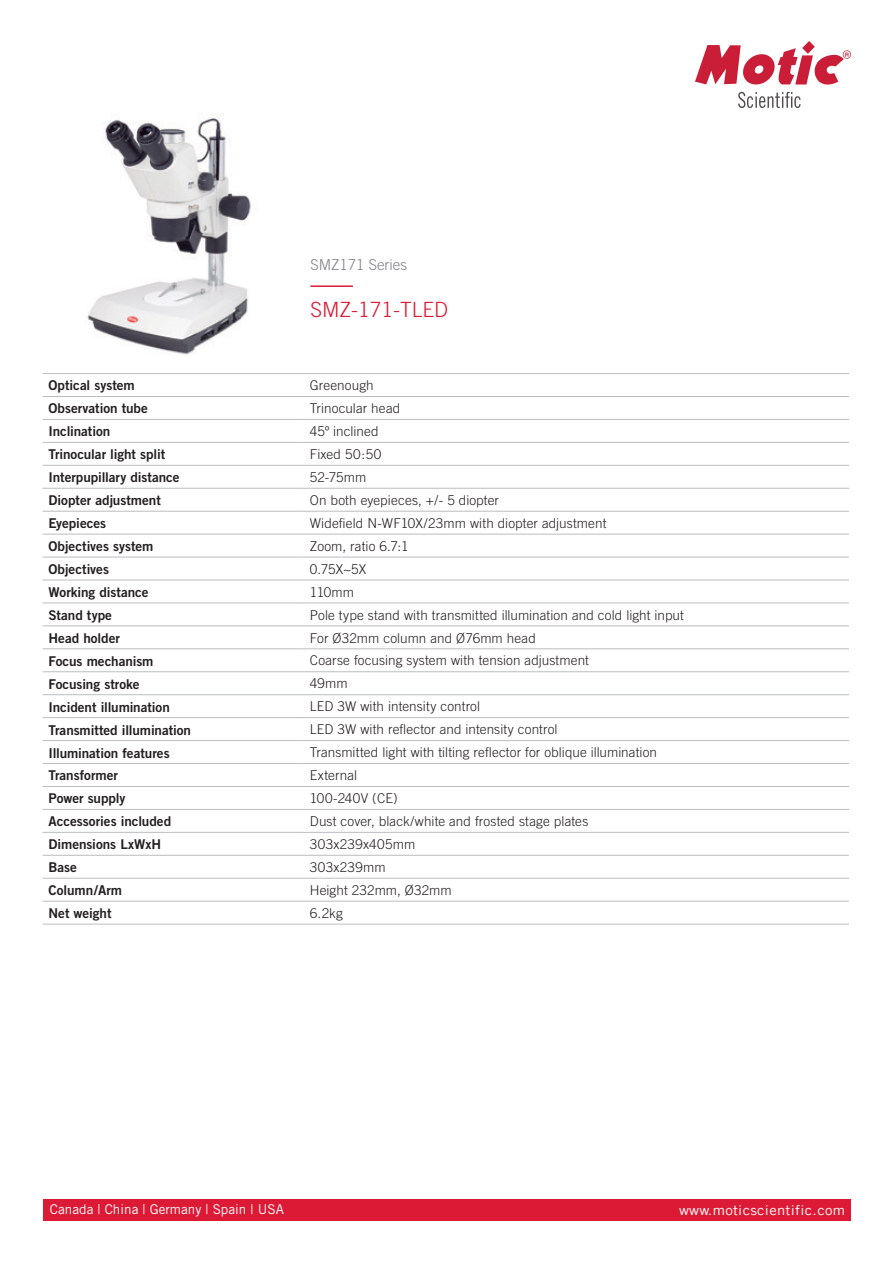
<style>
.page{position:relative;width:893px;height:1263px;background:#fff}
.page>*{position:absolute;margin:0;border:0;box-sizing:border-box;transform-origin:0 0}
.t1{font:300 21px "Trade Gothic";color:#dc1a36}
.t2{font:300 15px "Trade Gothic";color:#808285}
.t3{font:300 13.5px "Trade Gothic";letter-spacing:.01em;color:#231f20}
.t4{font:13.5px "Trade Gothic Bold Two";letter-spacing:-.005em;color:#231f20}
.t5{font:13.5px "Trade Gothic";color:#fff}
.t6{font:13.5px "Trade Gothic LT";letter-spacing:.02em;color:#fff;scale:1.1 1}
</style>
<div class="page">
<div style="left:43px;top:1199px;width:807px;height:21px;background:#dc1a36"></div>
<hr style="left:43px;top:373px;width:261px;height:1px;background:#bcbdc0">
<hr style="left:304px;top:373px;width:545px;height:1px;background:#bcbdc0">
<hr style="left:43px;top:396px;width:261px;height:1px;background:#bcbdc0">
<hr style="left:304px;top:396px;width:545px;height:1px;background:#bcbdc0">
<hr style="left:43px;top:419px;width:261px;height:1px;background:#bcbdc0">
<hr style="left:304px;top:419px;width:545px;height:1px;background:#bcbdc0">
<hr style="left:43px;top:442px;width:261px;height:1px;background:#bcbdc0">
<hr style="left:304px;top:442px;width:545px;height:1px;background:#bcbdc0">
<hr style="left:43px;top:465px;width:261px;height:1px;background:#bcbdc0">
<hr style="left:304px;top:465px;width:545px;height:1px;background:#bcbdc0">
<hr style="left:43px;top:488px;width:261px;height:1px;background:#bcbdc0">
<hr style="left:304px;top:488px;width:545px;height:1px;background:#bcbdc0">
<hr style="left:43px;top:511px;width:261px;height:1px;background:#bcbdc0">
<hr style="left:304px;top:511px;width:545px;height:1px;background:#bcbdc0">
<hr style="left:43px;top:534px;width:261px;height:1px;background:#bcbdc0">
<hr style="left:304px;top:534px;width:545px;height:1px;background:#bcbdc0">
<hr style="left:43px;top:557px;width:261px;height:1px;background:#bcbdc0">
<hr style="left:304px;top:557px;width:545px;height:1px;background:#bcbdc0">
<hr style="left:43px;top:580px;width:261px;height:1px;background:#bcbdc0">
<hr style="left:304px;top:580px;width:545px;height:1px;background:#bcbdc0">
<hr style="left:43px;top:603px;width:261px;height:1px;background:#bcbdc0">
<hr style="left:304px;top:603px;width:545px;height:1px;background:#bcbdc0">
<hr style="left:43px;top:626px;width:261px;height:1px;background:#bcbdc0">
<hr style="left:304px;top:626px;width:545px;height:1px;background:#bcbdc0">
<hr style="left:43px;top:648px;width:261px;height:1px;background:#bcbdc0">
<hr style="left:304px;top:648px;width:545px;height:1px;background:#bcbdc0">
<hr style="left:43px;top:671px;width:261px;height:1px;background:#bcbdc0">
<hr style="left:304px;top:671px;width:545px;height:1px;background:#bcbdc0">
<hr style="left:43px;top:694px;width:261px;height:1px;background:#bcbdc0">
<hr style="left:304px;top:694px;width:545px;height:1px;background:#bcbdc0">
<hr style="left:43px;top:717px;width:261px;height:1px;background:#bcbdc0">
<hr style="left:304px;top:717px;width:545px;height:1px;background:#bcbdc0">
<hr style="left:43px;top:740px;width:261px;height:1px;background:#bcbdc0">
<hr style="left:304px;top:740px;width:545px;height:1px;background:#bcbdc0">
<hr style="left:43px;top:763px;width:261px;height:1px;background:#bcbdc0">
<hr style="left:304px;top:763px;width:545px;height:1px;background:#bcbdc0">
<hr style="left:43px;top:786px;width:261px;height:1px;background:#bcbdc0">
<hr style="left:304px;top:786px;width:545px;height:1px;background:#bcbdc0">
<hr style="left:43px;top:809px;width:261px;height:1px;background:#bcbdc0">
<hr style="left:304px;top:809px;width:545px;height:1px;background:#bcbdc0">
<hr style="left:43px;top:832px;width:261px;height:1px;background:#bcbdc0">
<hr style="left:304px;top:832px;width:545px;height:1px;background:#bcbdc0">
<hr style="left:43px;top:855px;width:261px;height:1px;background:#bcbdc0">
<hr style="left:304px;top:855px;width:545px;height:1px;background:#bcbdc0">
<hr style="left:43px;top:878px;width:261px;height:1px;background:#bcbdc0">
<hr style="left:304px;top:878px;width:545px;height:1px;background:#bcbdc0">
<hr style="left:43px;top:901px;width:261px;height:1px;background:#bcbdc0">
<hr style="left:304px;top:901px;width:545px;height:1px;background:#bcbdc0">
<hr style="left:43px;top:924px;width:261px;height:1px;background:#bcbdc0">
<hr style="left:304px;top:924px;width:545px;height:1px;background:#bcbdc0">
<hr style="left:310px;top:285px;width:43px;height:2px;background:#dc1a36">
<img style="left:87px;top:118px;width:164px;height:237px">
<img style="left:696px;top:42px;width:154px;height:65px">
<p class="t2" style="left:310px;top:256px;width:98px">SMZ171 Series</p>
<h1 class="t1" style="left:310px;top:297px;width:139px">SMZ-171-TLED</h1>
<p class="t4" style="left:49px;top:377px;width:88px">Optical system</p>
<p class="t3" style="left:310px;top:377px;width:65px">Greenough</p>
<p class="t4" style="left:49px;top:400px;width:101px">Observation tube</p>
<p class="t3" style="left:310px;top:400px;width:92px">Trinocular head</p>
<p class="t4" style="left:49px;top:423px;width:63px">Inclination</p>
<p class="t3" style="left:310px;top:423px;width:70px">45º inclined</p>
<p class="t4" style="left:49px;top:446px;width:118px">Trinocular light split</p>
<p class="t3" style="left:310px;top:446px;width:73px">Fixed 50:50</p>
<p class="t4" style="left:49px;top:469px;width:133px">Interpupillary distance</p>
<p class="t3" style="left:310px;top:469px;width:58px">52-75mm</p>
<p class="t4" style="left:49px;top:492px;width:114px">Diopter adjustment</p>
<p class="t3" style="left:310px;top:492px;width:191px">On both eyepieces, +/- 5 diopter</p>
<p class="t4" style="left:49px;top:515px;width:59px">Eyepieces</p>
<p class="t3" style="left:310px;top:515px;width:298px">Widefield N-WF10X/23mm with diopter adjustment</p>
<p class="t4" style="left:49px;top:538px;width:106px">Objectives system</p>
<p class="t3" style="left:310px;top:538px;width:100px">Zoom, ratio 6.7:1</p>
<p class="t4" style="left:49px;top:561px;width:62px">Objectives</p>
<p class="t3" style="left:310px;top:561px;width:58px">0.75X~5X</p>
<p class="t4" style="left:49px;top:584px;width:102px">Working distance</p>
<p class="t3" style="left:310px;top:584px;width:46px">110mm</p>
<p class="t4" style="left:49px;top:607px;width:65px">Stand type</p>
<p class="t3" style="left:310px;top:607px;width:376px">Pole type stand with transmitted illumination and cold light input</p>
<p class="t4" style="left:49px;top:630px;width:73px">Head holder</p>
<p class="t3" style="left:310px;top:630px;width:228px">For Ø32mm column and Ø76mm head</p>
<p class="t4" style="left:49px;top:652px;width:107px">Focus mechanism</p>
<p class="t3" style="left:310px;top:653px;width:281px">Coarse focusing system with tension adjustment</p>
<p class="t4" style="left:49px;top:675px;width:93px">Focusing stroke</p>
<p class="t3" style="left:310px;top:676px;width:39px">49mm</p>
<p class="t4" style="left:49px;top:698px;width:123px">Incident illumination</p>
<p class="t3" style="left:310px;top:698px;width:172px">LED 3W with intensity control</p>
<p class="t4" style="left:49px;top:721px;width:144px">Transmitted illumination</p>
<p class="t3" style="left:310px;top:721px;width:249px">LED 3W with reflector and intensity control</p>
<p class="t4" style="left:49px;top:744px;width:123px">Illumination features</p>
<p class="t3" style="left:310px;top:744px;width:349px">Transmitted light with tilting reflector for oblique illumination</p>
<p class="t4" style="left:49px;top:767px;width:71px">Transformer</p>
<p class="t3" style="left:310px;top:767px;width:49px">External</p>
<p class="t4" style="left:49px;top:790px;width:79px">Power supply</p>
<p class="t3" style="left:310px;top:790px;width:89px">100-240V (CE)</p>
<p class="t4" style="left:49px;top:813px;width:124px">Accessories included</p>
<p class="t3" style="left:310px;top:813px;width:280px">Dust cover, black/white and frosted stage plates</p>
<p class="t4" style="left:49px;top:836px;width:114px">Dimensions LxWxH</p>
<p class="t3" style="left:310px;top:836px;width:107px">303x239x405mm</p>
<p class="t4" style="left:49px;top:859px;width:30px">Base</p>
<p class="t3" style="left:310px;top:859px;width:77px">303x239mm</p>
<p class="t4" style="left:49px;top:882px;width:75px">Column/Arm</p>
<p class="t3" style="left:310px;top:882px;width:143px">Height 232mm, Ø32mm</p>
<p class="t4" style="left:49px;top:905px;width:64px">Net weight</p>
<p class="t3" style="left:310px;top:905px;width:35px">6.2kg</p>
<p class="t5" style="left:50px;top:1201px;width:235px">Canada | China | Germany | Spain | USA</p>
<p class="t6" style="left:679px;top:1202px;width:153px">www.moticscientific.com</p>
</div>
